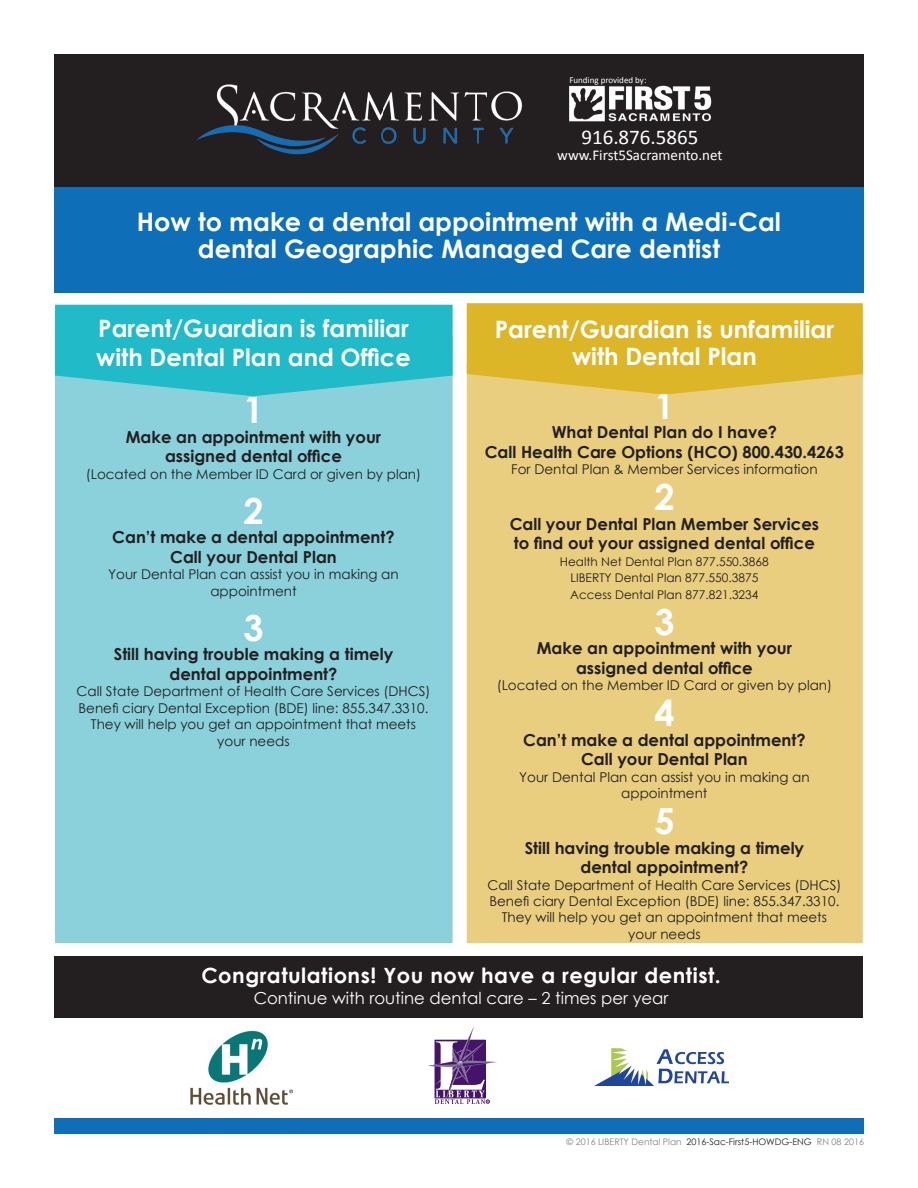
<style>
.page{position:relative;width:918px;height:1188px;background:#fff}
.page>*{position:absolute;margin:0;border:0;box-sizing:border-box;transform-origin:0 0}
.t1{font:700 36px "Century Gothic";color:#fff}
.t2{font:700 34.5px "Century Gothic";color:#fff}
.t3{font:700 25.5px/27px "Century Gothic";color:#fff;text-align:center}
.t4{font:700 24px/28.8px "Century Gothic";color:#fff}
.t5{font:700 21px "Century Gothic";letter-spacing:.025em;color:#fff}
.t6{font:21px "Calibri";color:#fff}
.t7{font:700 16.5px/19.5px "Century Gothic";color:#231f20;text-align:center}
.t8{font:16.5px "Century Gothic";color:#fff}
.t9{font:15px "Calibri";color:#fff}
.t10{font:13.5px/16.5px "Century Gothic";color:#231f20;text-align:center}
.t11{font:12px/16.5px "Century Gothic";color:#231f20;text-align:center}
.t12{font:9px "Century Gothic";color:#808285}
.t13{font:9px "Calibri";color:#fff}
.s1{color:#231f20}
</style>
<div class="page">
<div style="left:54px;top:1118px;width:810px;height:16px;background:#0f6eb8"></div>
<div style="left:54px;top:186px;width:810px;height:107px;background:#0f6eb8"></div>
<div style="left:54px;top:54px;width:810px;height:132px;background:#231f20"></div>
<img style="left:197px;top:84px;width:325px;height:71px">
<img style="left:569px;top:86px;width:142px;height:36px">
<div style="left:55px;top:396px;width:398px;height:547px;background:#8ad1db"></div>
<div style="left:466px;top:395px;width:397px;height:548px;background:#e9ce7f"></div>
<svg style="left:54px;top:305px;width:399px;height:91px;background:#2dbdcb"></svg>
<svg style="left:466px;top:303px;width:397px;height:92px;background:#deb933"></svg>
<div style="left:54px;top:956px;width:809px;height:62px;background:#231f20"></div>
<svg style="left:428px;top:1026px;width:69px;height:78px"></svg>
<img style="left:190px;top:1030px;width:102px;height:75px">
<img style="left:594px;top:1049px;width:135px;height:37px">
<p class="t13" style="left:569px;top:74px;width:79px">Funding provided by:</p>
<p class="t6" style="left:581px;top:123px;width:119px">916.876.5865</p>
<p class="t9" style="left:557px;top:146px;width:167px">www.First5Sacramento.net</p>
<p class="t3" style="left:137px;top:207px;width:646px">How to make a dental appointment with a Medi-Cal dental Geographic Managed Care dentist</p>
<p class="t4" style="left:96px;top:313px;width:316px">Parent/Guardian is familiar with Dental Plan and Office</p>
<p class="t1" style="left:243px;top:383px;width:22px">1</p>
<p class="t7" style="left:126px;top:426px;width:257px">Make an appointment with your assigned dental office</p>
<p class="t10" style="left:86px;top:465px;width:337px">(Located on the Member ID Card or given by plan)</p>
<p class="t1" style="left:243px;top:483px;width:22px">2</p>
<p class="t7" style="left:112px;top:527px;width:284px">Can’t make a dental appointment?<br>Call your Dental Plan</p>
<p class="t10" style="left:108px;top:566px;width:292px">Your Dental Plan can assist you in making an appointment</p>
<p class="t1" style="left:243px;top:600px;width:22px">3</p>
<p class="t7" style="left:114px;top:644px;width:281px">Still having trouble making a timely dental appointment?</p>
<p class="t10" style="left:76px;top:683px;width:355px">Call State Department of Health Care Services (DHCS)<br>Benefi ciary Dental Exception (BDE) line: 855.347.3310.<br>They will help you get an appointment that meets your needs</p>
<p class="t4" style="left:495px;top:314px;width:341px;line-height:27px;text-align:center">Parent/Guardian is unfamiliar with Dental Plan</p>
<p class="t2" style="left:655px;top:380px;width:21px">1</p>
<p class="t7" style="left:485px;top:422px;width:361px">What Dental Plan do I have?<br>Call Health Care Options (HCO) 800.430.4263</p>
<p class="t10" style="left:511px;top:461px;width:308px">For Dental Plan &amp; Member Services information</p>
<p class="t1" style="left:654px;top:470px;width:22px">2</p>
<p class="t7" style="left:510px;top:513px;width:311px;text-align:left">Call your Dental Plan Member Services to find out your assigned dental office</p>
<p class="t11" style="left:560px;top:553px;width:210px">Health Net Dental Plan 877.550.3868<br>LIBERTY Dental Plan 877.550.3875<br>Access Dental Plan 877.821.3234</p>
<p class="t1" style="left:654px;top:594px;width:22px">3</p>
<p class="t7" style="left:537px;top:638px;width:257px">Make an appointment with your assigned dental office</p>
<p class="t10" style="left:497px;top:677px;width:337px">(Located on the Member ID Card or given by plan)</p>
<p class="t1" style="left:654px;top:686px;width:22px">4</p>
<p class="t7" style="left:523px;top:729px;width:284px">Can’t make a dental appointment?<br>Call your Dental Plan</p>
<p class="t10" style="left:519px;top:768px;width:292px">Your Dental Plan can assist you in making an appointment</p>
<p class="t1" style="left:654px;top:794px;width:22px">5</p>
<p class="t7" style="left:525px;top:837px;width:281px">Still having trouble making a timely dental appointment?</p>
<p class="t10" style="left:487px;top:876px;width:356px">Call State Department of Health Care Services (DHCS)<br>Benefi ciary Dental Exception (BDE) line: 855.347.3310.<br>They will help you get an appointment that meets your needs</p>
<p class="t5" style="left:201px;top:959px;width:521px">Congratulations! You now have a regular dentist.</p>
<p class="t8" style="left:254px;top:987px;width:416px">Continue with routine dental care – 2 times per year</p>
<p class="t12" style="left:567px;top:1136px;width:299px">© 2016 LIBERTY Dental Plan <span class="s1">2016-Sac-First5-HOWDG-ENG</span> RN 08 2016</p>
</div>
